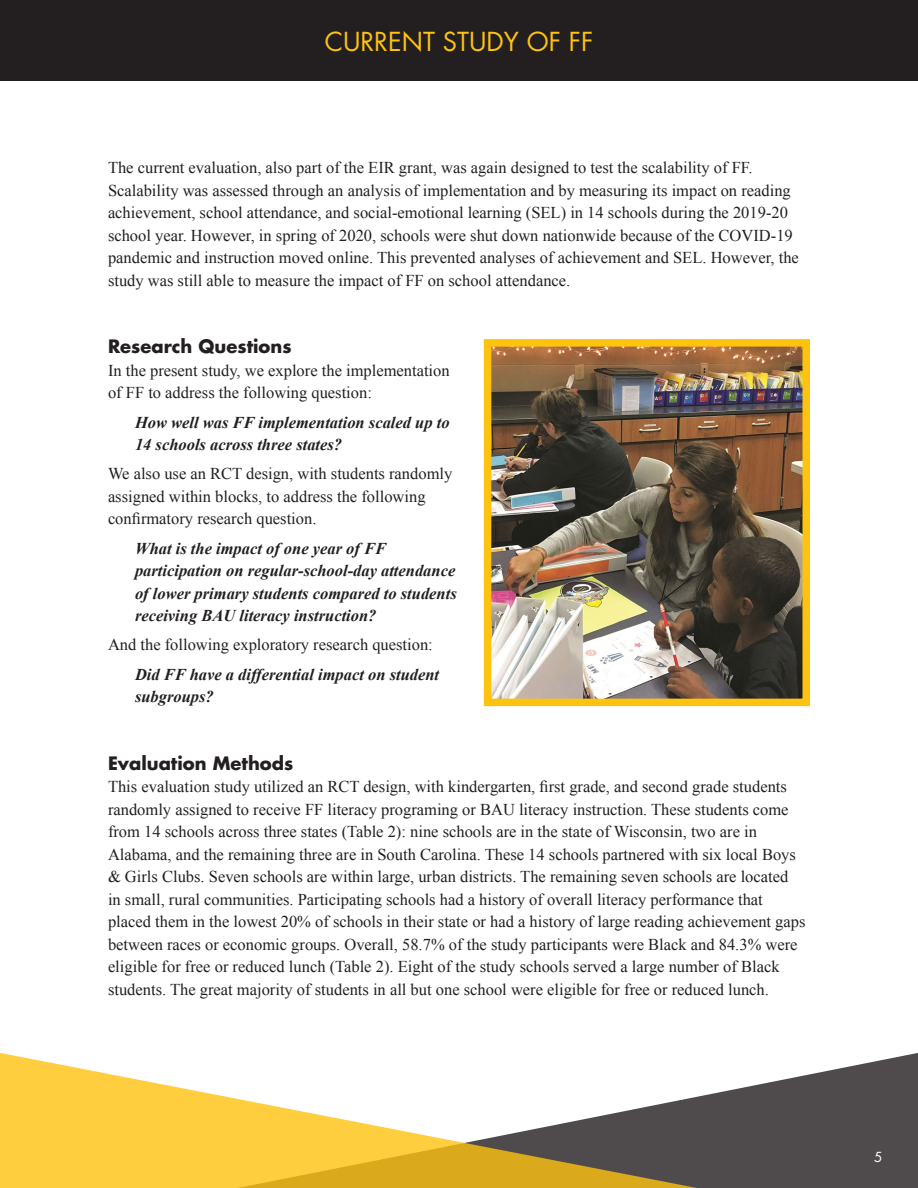
<style>
.page{position:relative;width:918px;height:1188px;background:#fff}
.page>*{position:absolute;margin:0;border:0;box-sizing:border-box;transform-origin:0 0}
.t1{font:25.5px "Futura Std";color:#fec210}
.Small_Header_black{font:700 18px "Futura Std";color:#231f20}
.Body{font:16.5px/22.5px "Times New Roman";color:#231f20}
.Questions_-_Body_-_I{font:italic 700 16.5px/22.5px "Times New Roman";color:#231f20}
.t2{font:13.5px "Futura Std";color:#fff}
</style>
<div class="page">
<svg style="left:0;top:1053px;width:918px;height:135px"></svg>
<img style="left:493px;top:348px;width:308px;height:349px">
<div style="left:484px;top:339px;width:326px;height:367px;border:8px solid #fec210"></div>
<div style="left:0;top:0;width:918px;height:81px;background:#231f20"></div>
<p class="t1" style="left:325px;top:25px;width:270px">CURRENT STUDY OF FF</p>
<p class="Body" style="left:108px;top:156px;width:692px">The current evaluation, also part of the EIR grant, was again designed to test the scalability of FF.<br>Scalability was assessed through an analysis of implementation and by measuring its impact on reading achievement, school attendance, and social-emotional learning (SEL) in 14 schools during the 2019-20 school year. However, in spring of 2020, schools were shut down nationwide because of the COVID-19 pandemic and instruction moved online. This prevented analyses of achievement and SEL. However, the study was still able to measure the impact of FF on school attendance.</p>
<p class="Small_Header_black" style="left:108px;top:335px;width:185px">Research Questions</p>
<p class="Body" style="left:108px;top:359px;width:343px">In the present study, we explore the implementation of FF to address the following question:</p>
<p class="Questions_-_Body_-_I" style="left:135px;top:410px;width:316px">How well was FF implementation scaled up to<br>14 schools across three states?</p>
<p class="Body" style="left:108px;top:462px;width:346px">We also use an RCT design, with students randomly assigned within blocks, to address the following confirmatory research question.</p>
<p class="Questions_-_Body_-_I" style="left:135px;top:536px;width:323px">What is the impact of one year of FF participation on regular-school-day attendance of lower primary students compared to students receiving BAU literacy instruction?</p>
<p class="Body" style="left:108px;top:633px;width:326px">And the following exploratory research question:</p>
<p class="Questions_-_Body_-_I" style="left:135px;top:662px;width:306px">Did FF have a differential impact on student subgroups?</p>
<p class="Small_Header_black" style="left:108px;top:751px;width:187px">Evaluation Methods</p>
<p class="Body" style="left:108px;top:775px;width:699px">This evaluation study utilized an RCT design, with kindergarten, first grade, and second grade students randomly assigned to receive FF literacy programing or BAU literacy instruction. These students come from 14 schools across three states (Table 2): nine schools are in the state of Wisconsin, two are in Alabama, and the remaining three are in South Carolina. These 14 schools partnered with six local Boys &amp; Girls Clubs. Seven schools are within large, urban districts. The remaining seven schools are located<br>in small, rural communities. Participating schools had a history of overall literacy performance that placed them in the lowest 20% of schools in their state or had a history of large reading achievement gaps between races or economic groups. Overall, 58.7% of the study participants were Black and 84.3% were eligible for free or reduced lunch (Table 2). Eight of the study schools served a large number of Black students. The great majority of students in all but one school were eligible for free or reduced lunch.</p>
<p class="t2" style="left:874px;top:1149px;width:10px">5</p>
</div>
